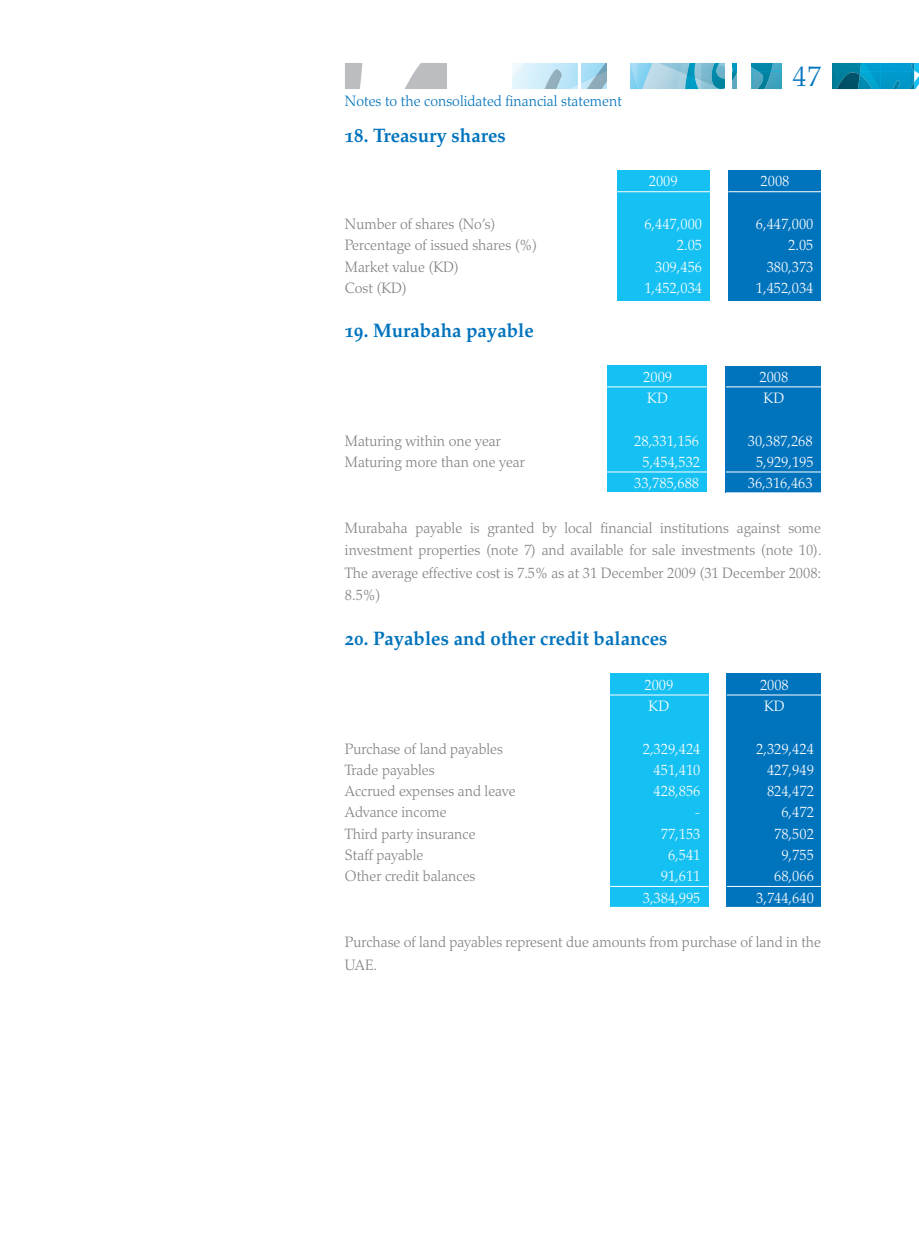
<style>
.page{position:relative;width:919px;height:1238px;background:#fff}
.page>*{position:absolute;margin:0;border:0;box-sizing:border-box;transform-origin:0 0}
.t1{font:300 28.5px "Palatino";color:#0073bd}
.t2{font:19.5px "Palatino Bold Os F";color:#0073bd;scale:.96 1}
.t3{font:300 15px/22.5px "Palatino";color:#808285;text-align:justify;scale:.96 1}
.t4{font:300 15px "Palatino";color:#fff;scale:.96 1}
.t5{font:300 15px "Palatino";color:#0073bd;scale:.96 1}
</style>
<div class="page">
<div style="left:609px;top:673px;width:99px;height:234px;background:#15c0f2"></div>
<div style="left:726px;top:673px;width:95px;height:234px;background:#0073bd"></div>
<div style="left:607px;top:365px;width:100px;height:127px;background:#15c0f2"></div>
<div style="left:725px;top:365px;width:96px;height:127px;background:#0073bd"></div>
<div style="left:728px;top:170px;width:93px;height:131px;background:#0073bd"></div>
<div style="left:617px;top:170px;width:92px;height:131px;background:#15c0f2"></div>
<img style="left:512px;top:63px;width:397px;height:26px">
<img style="left:544px;top:63px;width:237px;height:26px">
<svg style="left:345px;top:63px;width:17px;height:26px"></svg>
<img style="left:404px;top:63px;width:42px;height:26px">
<img style="left:586px;top:63px;width:21px;height:26px">
<img style="left:831px;top:63px;width:30px;height:26px">
<svg style="left:892px;top:80px;width:8px;height:9px"></svg>
<img style="left:685px;top:63px;width:87px;height:26px">
<img style="left:859px;top:75px;width:13px;height:14px">
<img style="left:836px;top:72px;width:23px;height:17px">
<svg style="left:914px;top:63px;width:4px;height:26px"></svg>
<img style="left:909px;top:63px;width:5px;height:26px">
<div style="left:781px;top:49px;width:50px;height:52px;background:#fff"></div>
<div style="left:737px;top:49px;width:13px;height:52px;background:#fff"></div>
<div style="left:725px;top:49px;width:7px;height:52px;background:#fff"></div>
<div style="left:607px;top:49px;width:22px;height:52px;background:#fff"></div>
<hr style="left:578px;top:49px;width:2px;height:52px;background:#fff">
<hr style="left:616px;top:191px;width:94px;height:1px;background:#fff">
<hr style="left:728px;top:191px;width:93px;height:1px;background:#fff">
<hr style="left:607px;top:386px;width:101px;height:1px;background:#fff">
<hr style="left:726px;top:386px;width:95px;height:1px;background:#fff">
<hr style="left:607px;top:471px;width:101px;height:1px;background:#fff">
<hr style="left:726px;top:471px;width:95px;height:1px;background:#fff">
<hr style="left:609px;top:694px;width:99px;height:1px;background:#fff">
<hr style="left:726px;top:694px;width:95px;height:1px;background:#fff">
<hr style="left:609px;top:886px;width:99px;height:1px;background:#fff">
<hr style="left:726px;top:886px;width:95px;height:1px;background:#fff">
<p class="t5" style="left:345px;top:96px;width:290px">Notes to the consolidated financial statement</p>
<h2 class="t2" style="left:345px;top:128px;width:169px">18. Treasury shares</h2>
<h1 class="t1" style="left:792px;top:65px;width:30px">47</h1>
<p class="t4" style="left:648px;top:175px;width:32px">2009</p>
<p class="t4" style="left:760px;top:175px;width:31px">2008</p>
<p class="t3" style="left:345px;top:214px;width:158px">Number of shares (No’s)</p>
<p class="t4" style="left:644px;top:218px;width:61px">6,447,000</p>
<p class="t4" style="left:755px;top:218px;width:61px">6,447,000</p>
<p class="t3" style="left:345px;top:236px;width:202px">Percentage of issued shares (%)</p>
<p class="t4" style="left:676px;top:239px;width:28px">2.05</p>
<p class="t4" style="left:788px;top:239px;width:28px">2.05</p>
<p class="t3" style="left:345px;top:257px;width:120px">Market value (KD)</p>
<p class="t4" style="left:655px;top:261px;width:50px">309,456</p>
<p class="t4" style="left:766px;top:261px;width:50px">380,373</p>
<p class="t3" style="left:345px;top:278px;width:66px">Cost (KD)</p>
<p class="t4" style="left:644px;top:282px;width:61px">1,452,034</p>
<p class="t4" style="left:755px;top:282px;width:61px">1,452,034</p>
<h2 class="t2" style="left:345px;top:323px;width:198px">19. Murabaha payable</h2>
<p class="t4" style="left:643px;top:371px;width:31px">2009</p>
<p class="t4" style="left:759px;top:371px;width:31px">2008</p>
<p class="t4" style="left:647px;top:392px;width:23px">KD</p>
<p class="t4" style="left:763px;top:392px;width:23px">KD</p>
<p class="t3" style="left:345px;top:431px;width:164px">Maturing within one year</p>
<p class="t4" style="left:634px;top:435px;width:69px">28,331,156</p>
<p class="t4" style="left:747px;top:435px;width:69px">30,387,268</p>
<p class="t3" style="left:345px;top:452px;width:189px">Maturing more than one year</p>
<p class="t4" style="left:642px;top:456px;width:61px">5,454,532</p>
<p class="t4" style="left:756px;top:456px;width:61px">5,929,195</p>
<p class="t4" style="left:634px;top:477px;width:69px">33,785,688</p>
<p class="t4" style="left:747px;top:477px;width:69px">36,316,463</p>
<p class="t3" style="left:345px;top:518px;width:498px">Murabaha payable is granted by local financial institutions against some investment properties (note 7) and available for sale investments (note 10).<br>The average effective cost is 7.5% as at 31 December 2009 (31 December 2008:<br>8.5%)</p>
<h2 class="t2" style="left:345px;top:631px;width:337px">20. Payables and other credit balances</h2>
<p class="t4" style="left:644px;top:678px;width:31px">2009</p>
<p class="t4" style="left:760px;top:678px;width:31px">2008</p>
<p class="t4" style="left:648px;top:700px;width:23px">KD</p>
<p class="t4" style="left:764px;top:700px;width:23px">KD</p>
<p class="t3" style="left:345px;top:739px;width:166px">Purchase of land payables</p>
<p class="t4" style="left:642px;top:742px;width:61px">2,329,424</p>
<p class="t4" style="left:756px;top:742px;width:62px">2,329,424</p>
<p class="t3" style="left:345px;top:760px;width:95px">Trade payables</p>
<p class="t4" style="left:653px;top:764px;width:50px">451,410</p>
<p class="t4" style="left:767px;top:764px;width:50px">427,949</p>
<p class="t3" style="left:345px;top:781px;width:179px">Accrued expenses and leave</p>
<p class="t4" style="left:653px;top:785px;width:50px">428,856</p>
<p class="t4" style="left:767px;top:785px;width:50px">824,472</p>
<p class="t3" style="left:345px;top:802px;width:107px">Advance income</p>
<p class="t4" style="left:694px;top:806px;width:8px">-</p>
<p class="t4" style="left:781px;top:806px;width:35px">6,472</p>
<p class="t3" style="left:345px;top:824px;width:138px">Third party insurance</p>
<p class="t4" style="left:660px;top:827px;width:43px">77,153</p>
<p class="t4" style="left:774px;top:827px;width:43px">78,502</p>
<p class="t3" style="left:345px;top:845px;width:83px">Staff payable</p>
<p class="t4" style="left:668px;top:849px;width:35px">6,541</p>
<p class="t4" style="left:781px;top:849px;width:35px">9,755</p>
<p class="t3" style="left:345px;top:866px;width:137px">Other credit balances</p>
<p class="t4" style="left:660px;top:870px;width:43px">91,611</p>
<p class="t4" style="left:774px;top:870px;width:43px">68,066</p>
<p class="t4" style="left:642px;top:891px;width:61px">3,384,995</p>
<p class="t4" style="left:756px;top:891px;width:62px">3,744,640</p>
<p class="t3" style="left:345px;top:932px;width:497px">Purchase of land payables represent due amounts from purchase of land in the<br>UAE.</p>
</div>
